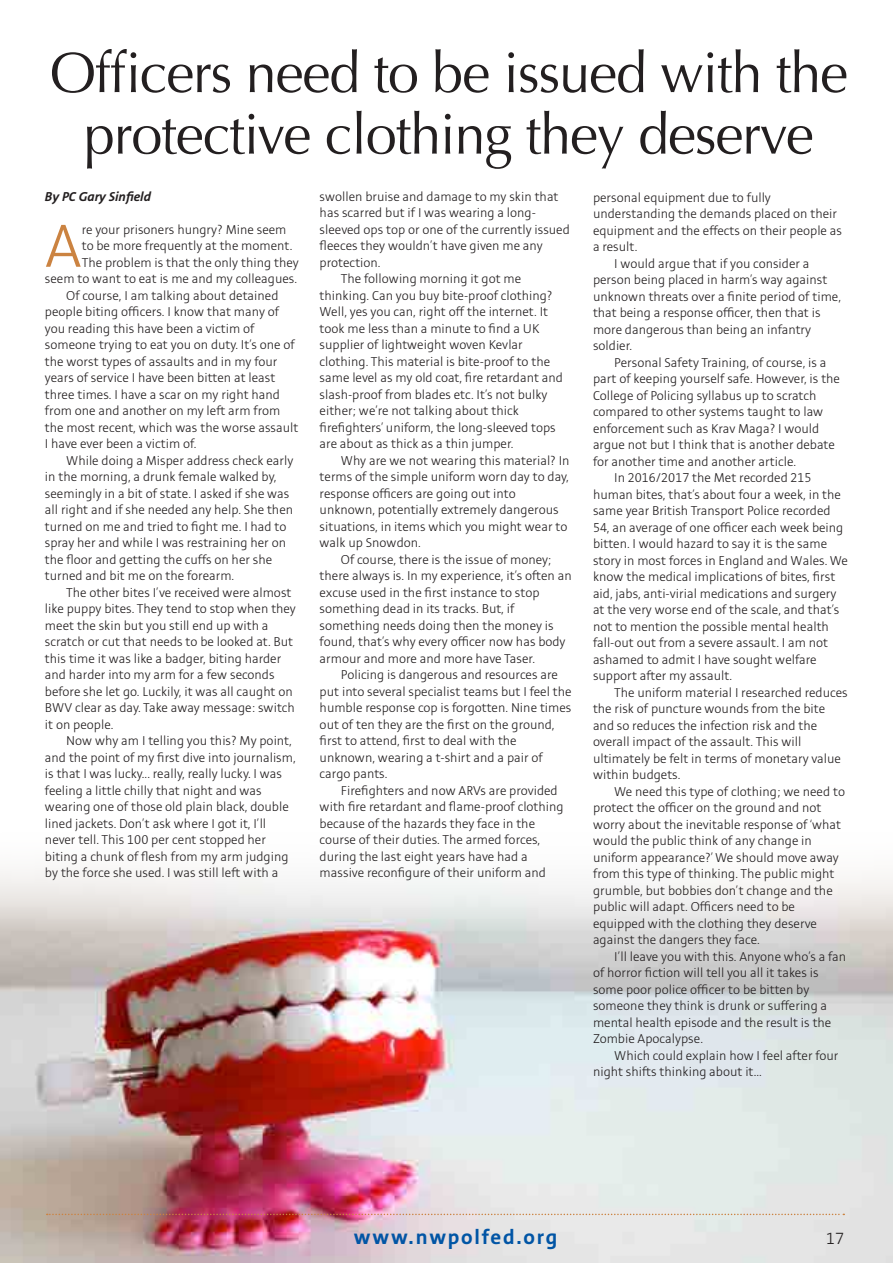
<style>
.page{position:relative;width:893px;height:1263px;background:#fff}
.page>*{position:absolute;margin:0;border:0;box-sizing:border-box;transform-origin:0 0}
.t1{font:300 67.35px "Stinnes Sans";color:#cb8341}
.t2{font:57px/61.5px "Optima";letter-spacing:-.02em;color:#231f20;text-align:center}
.t3{font:700 22.5px "Stinnes Sans";letter-spacing:.08em;color:#0155a5}
.t4{font:300 18px "Stinnes Sans";color:#231f20}
.t5{font:300 14.25px/16.5px "Stinnes Sans";color:#231f20}
.t6{font:italic 700 14.25px "Stinnes Sans";color:#231f20}
</style>
<div class="page">
<img style="left:0;top:870px;width:893px;height:393px">
<svg style="left:47px;top:1214px;width:797px;height:1px"></svg>
<p class="t2" style="left:50px;top:43px;width:800px">Officers need to be issued with the protective clothing they deserve</p>
<p class="t6" style="left:45px;top:190px;width:107px">By PC Gary Sinfield</p>
<p class="t1" style="left:45px;top:215px;width:38px">A</p>
<p class="t5" style="left:82px;top:222px;width:206px">re your prisoners hungry? Mine seem</p>
<p class="t5" style="left:320px;top:189px;width:252px">swollen bruise and damage to my skin that has scarred but if I was wearing a long&shy;sleeved ops top or one of the currently issued fleeces they wouldn’t have given me any protection.</p>
<p class="t5" style="left:320px;top:271px;width:245px;text-indent:21px">The following morning it got me thinking. Can you buy bite-proof clothing?<br>Well, yes you can, right off the internet. It took me less than a minute to find a UK supplier of lightweight woven Kevlar clothing. This material is bite-proof to the same level as my old coat, fire retardant and slash-proof from blades etc. It’s not bulky either; we’re not talking about thick firefighters’ uniform, the long-sleeved tops are about as thick as a thin jumper.</p>
<p class="t5" style="left:320px;top:453px;width:251px;text-indent:21px">Why are we not wearing this material? In terms of the simple uniform worn day to day, response officers are going out into unknown, potentially extremely dangerous situations, in items which you might wear to walk up Snowdon.</p>
<p class="t5" style="left:320px;top:552px;width:254px;text-indent:21px">Of course, there is the issue of money; there always is. In my experience, it’s often an excuse used in the first instance to stop something dead in its tracks. But, if something needs doing then the money is found, that’s why every officer now has body armour and more and more have Taser.</p>
<p class="t5" style="left:320px;top:667px;width:253px;text-indent:21px">Policing is dangerous and resources are put into several specialist teams but I feel the humble response cop is forgotten. Nine times out of ten they are the first on the ground, first to attend, first to deal with the unknown, wearing a t-shirt and a pair of cargo pants.</p>
<p class="t5" style="left:320px;top:783px;width:246px;text-indent:21px">Firefighters and now ARVs are provided with fire retardant and flame-proof clothing because of the hazards they face in the course of their duties. The armed forces, during the last eight years have had a massive reconfigure of their uniform and</p>
<p class="t5" style="left:593px;top:190px;width:251px">personal equipment due to fully understanding the demands placed on their equipment and the effects on their people as a result.</p>
<p class="t5" style="left:593px;top:256px;width:250px;text-indent:21px">I would argue that if you consider a person being placed in harm’s way against unknown threats over a finite period of time, that being a response officer, then that is more dangerous than being an infantry soldier.</p>
<p class="t5" style="left:593px;top:355px;width:249px;text-indent:21px">Personal Safety Training, of course, is a part of keeping yourself safe. However, is the College of Policing syllabus up to scratch compared to other systems taught to law enforcement such as Krav Maga? I would argue not but I think that is another debate for another time and another article.</p>
<p class="t5" style="left:593px;top:470px;width:257px;text-indent:21px">In 2016/2017 the Met recorded 215 human bites, that’s about four a week, in the same year British Transport Police recorded 54, an average of one officer each week being bitten. I would hazard to say it is the same story in most forces in England and Wales. We know the medical implications of bites, first aid, jabs, anti-virial medications and surgery at the very worse end of the scale, and that’s not to mention the possible mental health fall-out out from a severe assault. I am not ashamed to admit I have sought welfare support after my assault.</p>
<p class="t5" style="left:593px;top:685px;width:256px;text-indent:21px">The uniform material I researched reduces the risk of puncture wounds from the bite and so reduces the infection risk and the overall impact of the assault. This will ultimately be felt in terms of monetary value within budgets.</p>
<p class="t5" style="left:593px;top:784px;width:253px;text-indent:21px">We need this type of clothing; we need to protect the officer on the ground and not worry about the inevitable response of ‘what would the public think of any change in uniform appearance?’ We should move away from this type of thinking. The public might grumble, but bobbies don’t change and the public will adapt. Officers need to be equipped with the clothing they deserve against the dangers they face.</p>
<p class="t5" style="left:593px;top:949px;width:255px;text-indent:21px">I’ll leave you with this. Anyone who’s a fan of horror fiction will tell you all it takes is some poor police officer to be bitten by someone they think is drunk or suffering a mental health episode and the result is the Zombie Apocalypse.</p>
<p class="t5" style="left:593px;top:1048px;width:247px;text-indent:21px">Which could explain how I feel after four night shifts thinking about it...</p>
<p class="t5" style="left:82px;top:238px;width:212px">to be more frequently at the moment.</p>
<p class="t5" style="left:82px;top:255px;width:219px">The problem is that the only thing they</p>
<p class="t5" style="left:45px;top:271px;width:254px">seem to want to eat is me and my colleagues.</p>
<p class="t5" style="left:45px;top:288px;width:255px;text-indent:21px">Of course, I am talking about detained people biting officers. I know that many of you reading this have been a victim of someone trying to eat you on duty. It’s one of the worst types of assaults and in my four years of service I have been bitten at least three times. I have a scar on my right hand from one and another on my left arm from the most recent, which was the worse assault I have ever been a victim of.</p>
<p class="t5" style="left:45px;top:453px;width:250px;text-indent:21px">While doing a Misper address check early in the morning, a drunk female walked by, seemingly in a bit of state. I asked if she was all right and if she needed any help. She then turned on me and tried to fight me. I had to spray her and while I was restraining her on the floor and getting the cuffs on her she turned and bit me on the forearm.</p>
<p class="t5" style="left:45px;top:585px;width:253px;text-indent:21px">The other bites I’ve received were almost like puppy bites. They tend to stop when they meet the skin but you still end up with a scratch or cut that needs to be looked at. But this time it was like a badger, biting harder and harder into my arm for a few seconds before she let go. Luckily, it was all caught on BWV clear as day. Take away message: switch it on people.</p>
<p class="t5" style="left:45px;top:733px;width:252px;text-indent:21px">Now why am I telling you this? My point, and the point of my first dive into journalism, is that I was lucky... really, really lucky. I was feeling a little chilly that night and was wearing one of those old plain black, double lined jackets. Don’t ask where I got it, I’ll never tell. This 100 per cent stopped her biting a chunk of flesh from my arm judging by the force she used. I was still left with a</p>
<p class="t3" style="left:354px;top:1226px;width:205px">www.nwpolfed.org</p>
<p class="t4" style="left:826px;top:1229px;width:19px">17</p>
</div>
